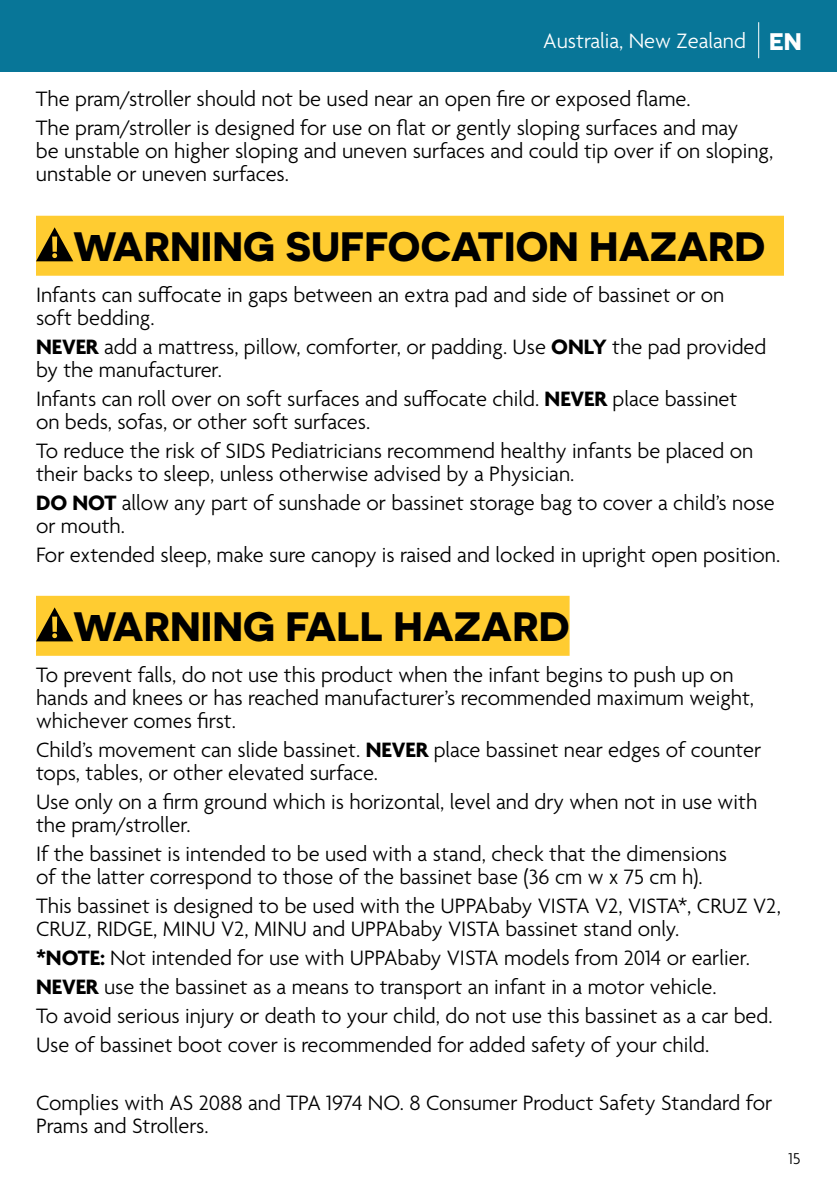
<style>
.page{position:relative;width:837px;height:1188px;background:#fff}
.page>*{position:absolute;margin:0;border:0;box-sizing:border-box;transform-origin:0 0}
.t1{font:700 41px "Novecentosanswide";color:#000}
.t2{font:300 22.4px/23px "Agenda";color:#000}
.t3{font:300 22.4px "Agenda";color:#fff}
.t4{font:300 17px "Agenda";color:#000}
.s1{font-family:"Novecentosanswide";font-weight:700;font-size:24px}
.s2{font-weight:700}
</style>
<div class="page">
<div style="left:0;top:0;width:837px;height:72px;background:#087698"></div>
<hr style="left:758px;top:22px;width:1px;height:36px;background:#fff">
<div style="left:36px;top:216px;width:748px;height:60px;background:#ffcc31"></div>
<svg style="left:36px;top:227px;width:37px;height:34px"></svg>
<div style="left:36px;top:596px;width:534px;height:60px;background:#ffcc31"></div>
<svg style="left:36px;top:607px;width:37px;height:34px"></svg>
<p class="t3" style="left:543px;top:29px;width:260px">Australia, New Zealand <span class="s1">EN</span></p>
<p class="t2" style="left:36px;top:89px;width:656px">The pram/stroller should not be used near an open fire or exposed flame.</p>
<p class="t2" style="left:36px;top:118px;width:739px">The pram/stroller is designed for use on flat or gently sloping surfaces and may<br>be unstable on higher sloping and uneven surfaces and could tip over if on sloping, unstable or uneven surfaces.</p>
<h3 class="t1" style="left:73px;top:221px;width:694px">WARNING SUFFOCATION HAZARD</h3>
<p class="t2" style="left:36px;top:285px;width:690px">Infants can suffocate in gaps between an extra pad and side of bassinet or on soft bedding.</p>
<p class="t2" style="left:36px;top:337px;width:732px"><span class="s2">NEVER</span> add a mattress, pillow, comforter, or padding. Use <span class="s2">ONLY</span> the pad provided by the manufacturer.</p>
<p class="t2" style="left:36px;top:389px;width:703px">Infants can roll over on soft surfaces and suffocate child. <span class="s2">NEVER</span> place bassinet on beds, sofas, or other soft surfaces.</p>
<p class="t2" style="left:36px;top:441px;width:719px">To reduce the risk of SIDS Pediatricians recommend healthy infants be placed on their backs to sleep, unless otherwise advised by a Physician.</p>
<p class="t2" style="left:36px;top:493px;width:740px"><span class="s2">DO NOT</span> allow any part of sunshade or bassinet storage bag to cover a child’s nose or mouth.</p>
<p class="t2" style="left:36px;top:545px;width:746px">For extended sleep, make sure canopy is raised and locked in upright open position.</p>
<h3 class="t1" style="left:73px;top:601px;width:498px">WARNING FALL HAZARD</h3>
<p class="t2" style="left:36px;top:665px;width:720px">To prevent falls, do not use this product when the infant begins to push up on hands and knees or has reached manufacturer’s recommended maximum weight, whichever comes first.</p>
<p class="t2" style="left:36px;top:740px;width:727px">Child’s movement can slide bassinet. <span class="s2">NEVER</span> place bassinet near edges of counter tops, tables, or other elevated surface.</p>
<p class="t2" style="left:36px;top:792px;width:723px">Use only on a firm ground which is horizontal, level and dry when not in use with the pram/stroller.</p>
<p class="t2" style="left:36px;top:844px;width:693px">If the bassinet is intended to be used with a stand, check that the dimensions of the latter correspond to those of the bassinet base (36 cm w x 75 cm h).</p>
<p class="t2" style="left:36px;top:896px;width:746px">This bassinet is designed to be used with the UPPAbaby VISTA V2, VISTA*, CRUZ V2,<br>CRUZ, RIDGE, MINU V2, MINU and UPPAbaby VISTA bassinet stand only.</p>
<p class="t2" style="left:36px;top:948px;width:716px"><span class="s2">*NOTE:</span> Not intended for use with UPPAbaby VISTA models from 2014 or earlier.</p>
<p class="t2" style="left:36px;top:977px;width:682px"><span class="s2">NEVER</span> use the bassinet as a means to transport an infant in a motor vehicle.</p>
<p class="t2" style="left:36px;top:1006px;width:738px">To avoid serious injury or death to your child, do not use this bassinet as a car bed.</p>
<p class="t2" style="left:36px;top:1035px;width:675px">Use of bassinet boot cover is recommended for added safety of your child.</p>
<p class="t2" style="left:36px;top:1093px;width:738px">Complies with AS 2088 and TPA 1974 NO. 8 Consumer Product Safety Standard for<br>Prams and Strollers.</p>
<p class="t4" style="left:788px;top:1150px;width:14px">15</p>
</div>
